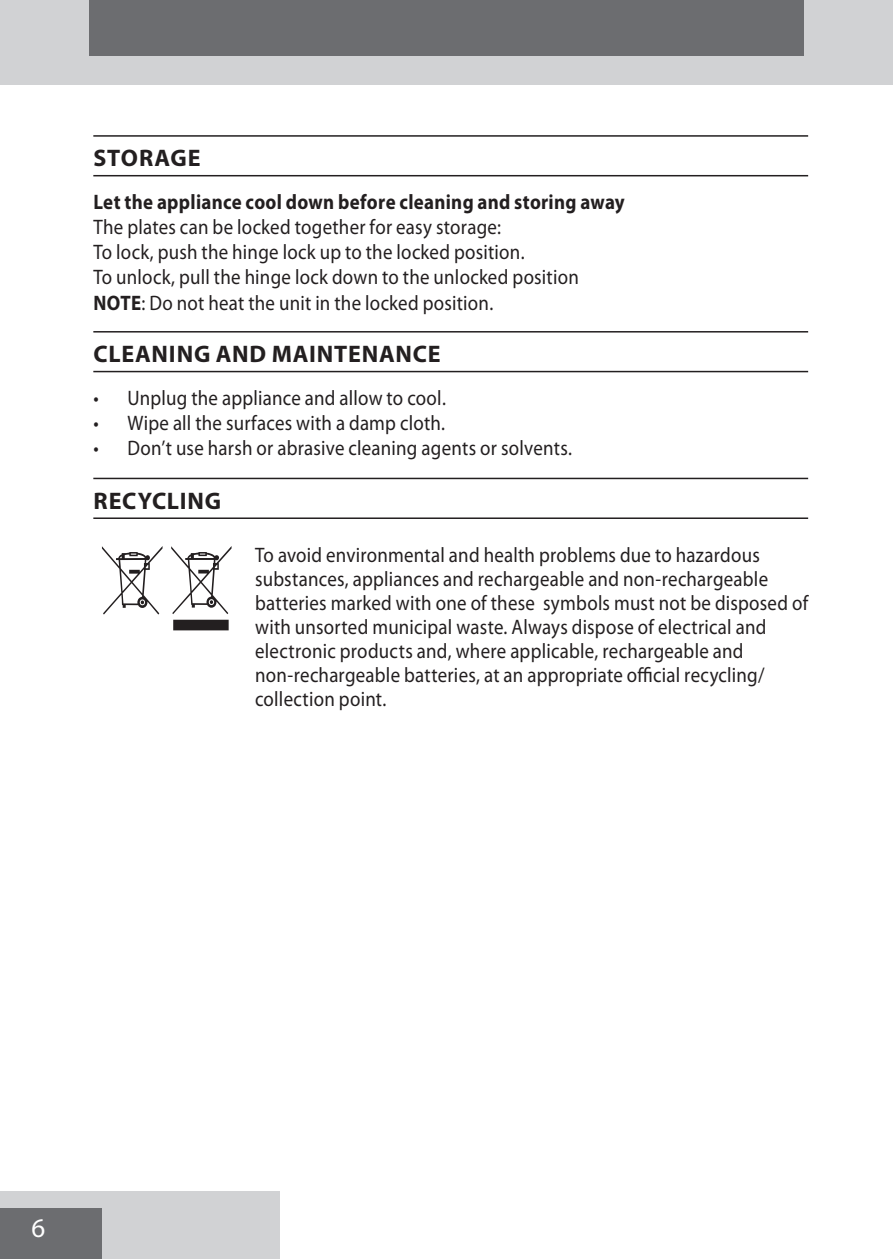
<style>
.page{position:relative;width:893px;height:1259px;background:#fff}
.page>*{position:absolute;margin:0;border:0;box-sizing:border-box;transform-origin:0 0}
.default{font:120px "Myriad Mine";color:#231f20;scale:.9 1}
.t1{font:27px "Myriad Pro";color:#fff}
.heading{font:700 24px "Myriad Pro";letter-spacing:.03em;color:#231f20}
.default-2{font:21px/24px "Myriad Pro";letter-spacing:.01em;color:#231f20;scale:.9 1}
.default_numbers{font:700 21px "Myriad Pro";letter-spacing:.015em;color:#231f20;scale:.9 1}
.s1{font-weight:700}
</style>
<div class="page">
<div style="left:0;top:0;width:893px;height:85px;background:#d1d2d4"></div>
<div style="left:0;top:1191px;width:280px;height:68px;background:#d1d2d4"></div>
<div style="left:0;top:1208px;width:102px;height:51px;background:#6c6d70"></div>
<div style="left:89px;top:0;width:715px;height:56px;background:#6c6d70"></div>
<hr style="left:93px;top:135px;width:715px;height:2px;background:#231f20">
<hr style="left:93px;top:175px;width:715px;height:1px;background:#231f20">
<hr style="left:93px;top:331px;width:715px;height:1px;background:#231f20">
<hr style="left:93px;top:371px;width:715px;height:1px;background:#231f20">
<hr style="left:93px;top:478px;width:715px;height:1px;background:#231f20">
<hr style="left:93px;top:517px;width:715px;height:2px;background:#231f20">
<p class="heading" style="left:94px;top:143px;width:108px">STORAGE</p>
<p class="default_numbers" style="left:93px;top:188px;width:592px">Let the appliance cool down before cleaning and storing away</p>
<p class="default-2" style="left:93px;top:214px;width:454px">The plates can be locked together for easy storage:</p>
<p class="default-2" style="left:93px;top:240px;width:481px">To lock, push the hinge lock up to the locked position.</p>
<p class="default-2" style="left:93px;top:265px;width:541px">To unlock, pull the hinge lock down to the unlocked position</p>
<p class="default-2" style="left:93px;top:290px;width:446px"><span class="s1">NOTE</span>: Do not heat the unit in the locked position.</p>
<p class="heading" style="left:94px;top:338px;width:349px">CLEANING AND MAINTENANCE</p>
<p class="default-2" style="left:93px;top:385px;width:393px">• Unplug the appliance and allow to cool.</p>
<p class="default-2" style="left:93px;top:410px;width:392px">• Wipe all the surfaces with a damp cloth.</p>
<p class="default-2" style="left:93px;top:435px;width:533px">• Don’t use harsh or abrasive cleaning agents or solvents.</p>
<p class="heading" style="left:94px;top:485px;width:129px">RECYCLING</p>
<p class="default" style="left:102px;top:529px;width:151px">W</p>
<p class="default-2" style="left:255px;top:543px;width:616px">To avoid environmental and health problems due to hazardous substances, appliances and rechargeable and non-rechargeable batteries marked with one of these symbols must not be disposed of with unsorted municipal waste. Always dispose of electrical and electronic products and, where applicable, rechargeable and non-rechargeable batteries, at an appropriate official recycling/ collection point.</p>
<p class="t1" style="left:31px;top:1211px;width:15px">6</p>
</div>
